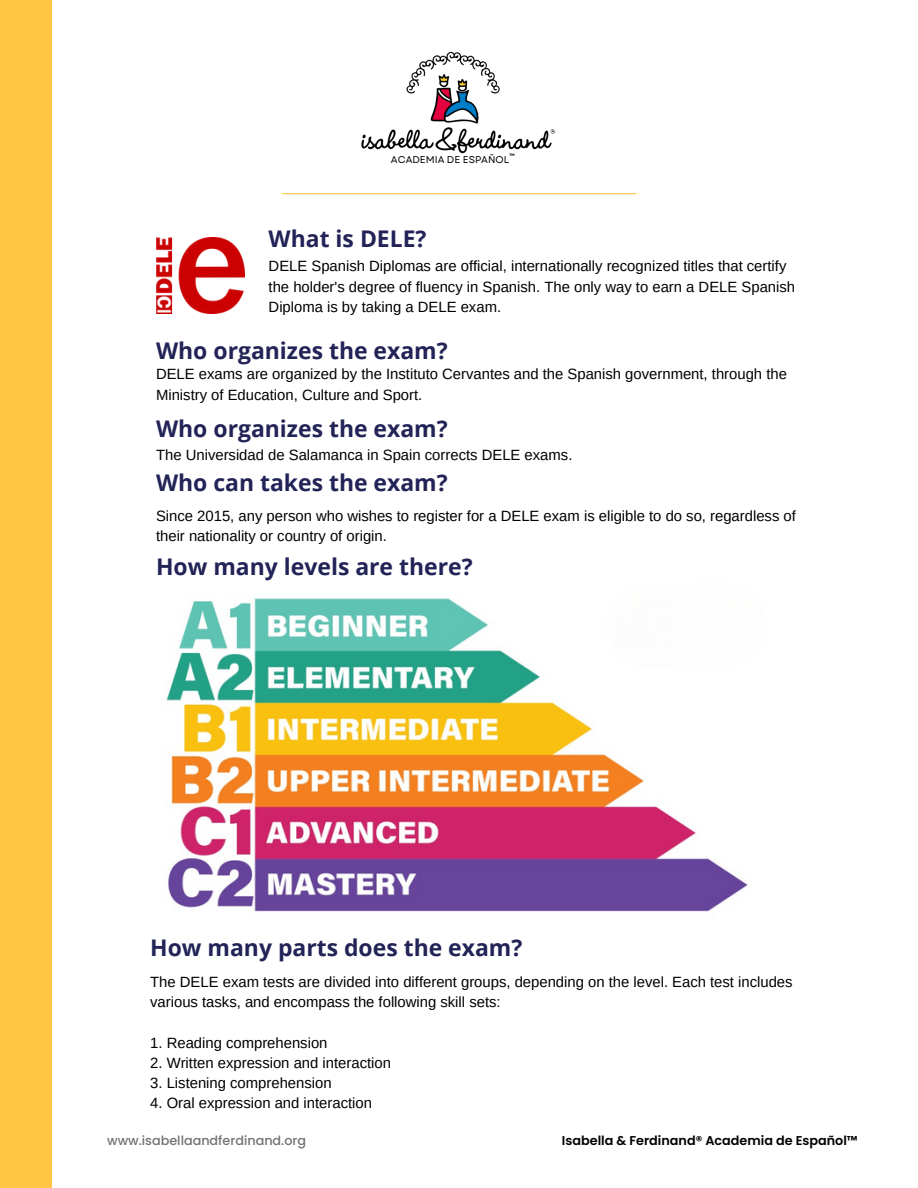
<style>
.page{position:relative;width:918px;height:1188px;background:#fff}
.page>*{position:absolute;margin:0;border:0;box-sizing:border-box;transform-origin:0 0}
.t1{font:700 22.95px "Open Sans";color:#222357}
.t2{font:14.85px/20.2px "Arimo";color:#000}
.t3{font:600 12.75px "Poppins";color:#000}
.t4{font:500 12.75px "Poppins";color:#737373}
.t5{font:9.75px "Garet";color:#000}
.t6{font:700 3.45px "Garet";color:#000}
</style>
<div class="page">
<hr style="left:282px;top:193px;width:354px;height:1px;background:#ffc543">
<img style="left:361px;top:51px;width:195px;height:103px">
<div style="left:0;top:0;width:52px;height:1188px;background:#ffc543"></div>
<img style="left:166px;top:598px;width:582px;height:314px">
<img style="left:156px;top:238px;width:89px;height:75px">
<p class="t5" style="left:391px;top:153px;width:120px">ACADEMIA DE ESPAÑOL</p>
<p class="t6" style="left:509px;top:152px;width:7px">TM</p>
<h2 class="t1" style="left:269px;top:222px;width:159px">What is DELE?</h2>
<p class="t2" style="left:269px;top:256px;width:528px">DELE Spanish Diplomas are official, internationally recognized titles that certify the holder's degree of fluency in Spanish. The only way to earn a DELE Spanish<br>Diploma is by taking a DELE exam.</p>
<h2 class="t1" style="left:156px;top:334px;width:293px">Who organizes the exam?</h2>
<p class="t2" style="left:156px;top:364px;width:632px">DELE exams are organized by the Instituto Cervantes and the Spanish government, through the<br>Ministry of Education, Culture and Sport.</p>
<h1 class="t1" style="left:156px;top:413px;width:293px">Who organizes the exam?</h1>
<h1 class="t1" style="left:156px;top:467px;width:293px">Who can takes the exam?</h1>
<h2 class="t2" style="left:156px;top:445px;width:418px">The Universidad de Salamanca in Spain corrects DELE exams.</h2>
<h2 class="t2" style="left:156px;top:506px;width:641px">Since 2015, any person who wishes to register for a DELE exam is eligible to do so, regardless of their nationality or country of origin.</h2>
<h1 class="t1" style="left:156px;top:550px;width:318px">How many levels are there?</h1>
<h1 class="t1" style="left:150px;top:931px;width:374px">How many parts does the exam?</h1>
<h1 class="t2" style="left:150px;top:972px;width:644px">The DELE exam tests are divided into different groups, depending on the level. Each test includes various tasks, and encompass the following skill sets:</h1>
<p class="t2" style="left:150px;top:1032px;width:179px">1. Reading comprehension</p>
<p class="t2" style="left:150px;top:1053px;width:242px">2. Written expression and interaction</p>
<p class="t2" style="left:150px;top:1073px;width:183px">3. Listening comprehension</p>
<p class="t2" style="left:150px;top:1093px;width:223px">4. Oral expression and interaction</p>
<h2 class="t4" style="left:107px;top:1132px;width:200px">www.isabellaandferdinand.org</h2>
<h2 class="t3" style="left:562px;top:1132px;width:297px">Isabella &amp; Ferdinand® Academia de Español™</h2>
</div>
